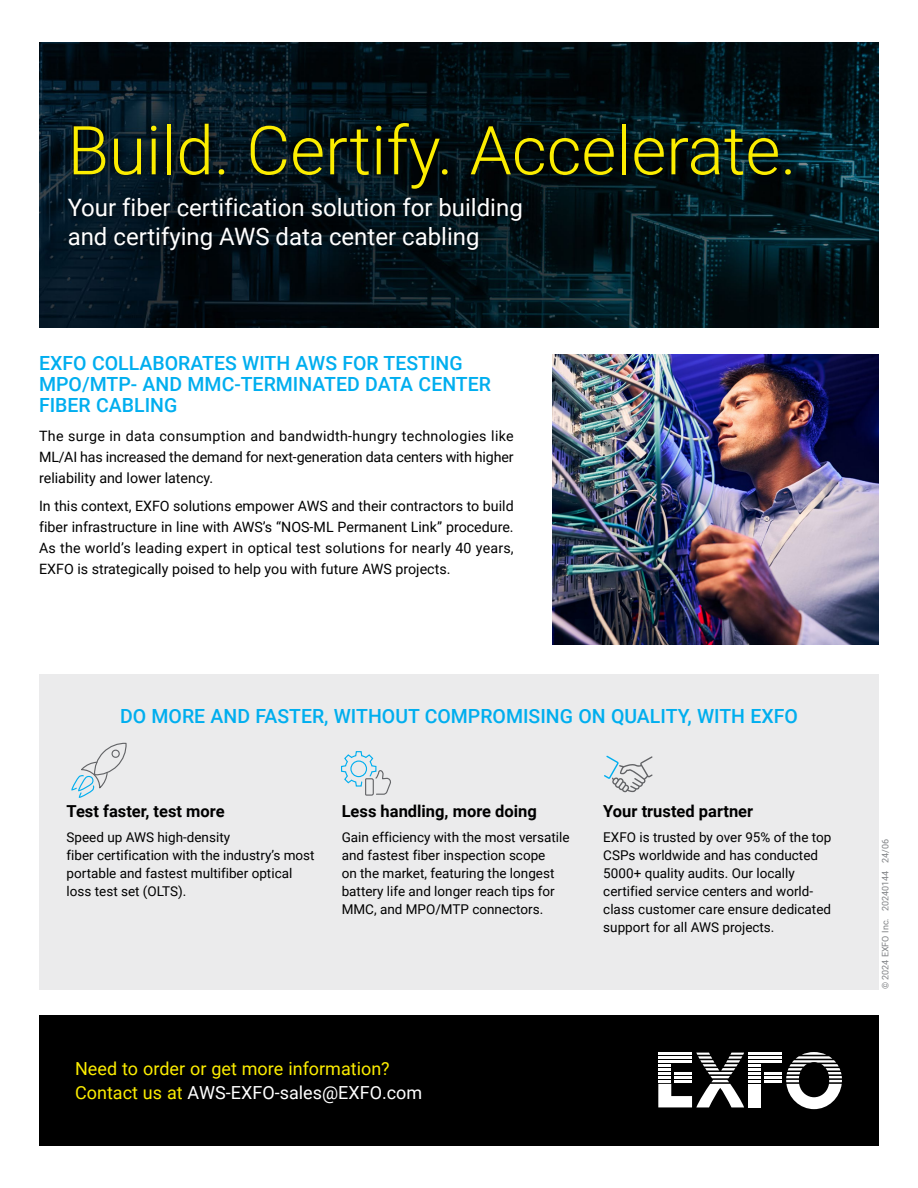
<style>
.page{position:relative;width:918px;height:1188px;background:#fff}
.page>*{position:absolute;margin:0;border:0;box-sizing:border-box;transform-origin:0 0}
.t1{font:300 67.5px "Roboto";color:#fced00}
.t2{font:24px/28.5px "Roboto";color:#fff}
.t3{font:500 19.5px/21px "Roboto";color:#00aeef}
.t4{font:18px/24px "Roboto";color:#fced00}
.t5{font:700 16.5px "Roboto";color:#000}
.t6{font:14.25px/21px "Roboto";color:#000;text-align:justify}
.t7{font:13.5px/18px "Roboto";color:#000}
.t8{font:9px "Roboto";color:#808285}
.s1{color:#fff}
</style>
<div class="page">
<img style="left:39px;top:43px;width:840px;height:285px">
<div style="left:61px;top:115px;width:737px;height:142px;background:#000;opacity:.75"></div>
<div style="left:39px;top:1015px;width:840px;height:131px;background:#000"></div>
<svg style="left:658px;top:1052px;width:184px;height:57px"></svg>
<hr style="left:658px;top:1060px;width:34px;height:3px;background:#fff">
<img style="left:552px;top:355px;width:327px;height:290px">
<div style="left:39px;top:674px;width:840px;height:315px;background:#ebebec"></div>
<svg style="left:71px;top:742px;width:56px;height:56px"></svg>
<svg style="left:341px;top:751px;width:50px;height:45px"></svg>
<svg style="left:604px;top:755px;width:49px;height:37px"></svg>
<h1 class="t1" style="left:68px;top:103px;width:730px">Build. Certify. Accelerate.</h1>
<h2 class="t2" style="left:68px;top:193px;width:457px">Your fiber certification solution for building and certifying AWS data center cabling</h2>
<h3 class="t3" style="left:39px;top:351px;width:453px">EXFO COLLABORATES WITH AWS FOR TESTING<br>MPO/MTP- AND MMC-TERMINATED DATA CENTER<br>FIBER CABLING</h3>
<p class="t6" style="left:39px;top:425px;width:476px">The surge in data consumption and bandwidth-hungry technologies like ML/ AI has increased the demand for next-generation data centers with higher reliability and lower latency.</p>
<p class="t6" style="left:39px;top:495px;width:476px">In this context, EXFO solutions empower AWS and their contractors to build fiber infrastructure in line with AWS’s “NOS-ML Permanent Link” procedure.<br>As the world’s leading expert in optical test solutions for nearly 40 years, EXFO is strategically poised to help you with future AWS projects.</p>
<h3 class="t3" style="left:120px;top:705px;width:679px">DO MORE AND FASTER, WITHOUT COMPROMISING ON QUALITY, WITH EXFO</h3>
<p class="t5" style="left:67px;top:800px;width:160px">Test faster, test more</p>
<p class="t7" style="left:67px;top:828px;width:250px">Speed up AWS high-density<br>fiber certification with the industry’s most portable and fastest multifiber optical loss test set (OLTS).</p>
<p class="t5" style="left:342px;top:800px;width:197px">Less handling, more doing</p>
<p class="t7" style="left:342px;top:828px;width:229px">Gain efficiency with the most versatile and fastest fiber inspection scope<br>on the market, featuring the longest battery life and longer reach tips for MMC, and MPO/MTP connectors.</p>
<p class="t5" style="left:603px;top:800px;width:151px">Your trusted partner</p>
<p class="t7" style="left:603px;top:828px;width:230px">EXFO is trusted by over 95% of the top CSPs worldwide and has conducted 5000+ quality audits. Our locally certified service centers and world&shy;class customer care ensure dedicated support for all AWS projects.</p>
<h3 class="t4" style="left:75px;top:1056px;width:349px">Need to order or get more information?<br>Contact us at <span class="s1">AWS-EXFO-sales@EXFO.com</span></h3>
<p class="t8" style="left:879px;top:989px;width:152px;rotate:-90deg">© 2024 EXFO Inc. 20240144 24/06</p>
</div>
